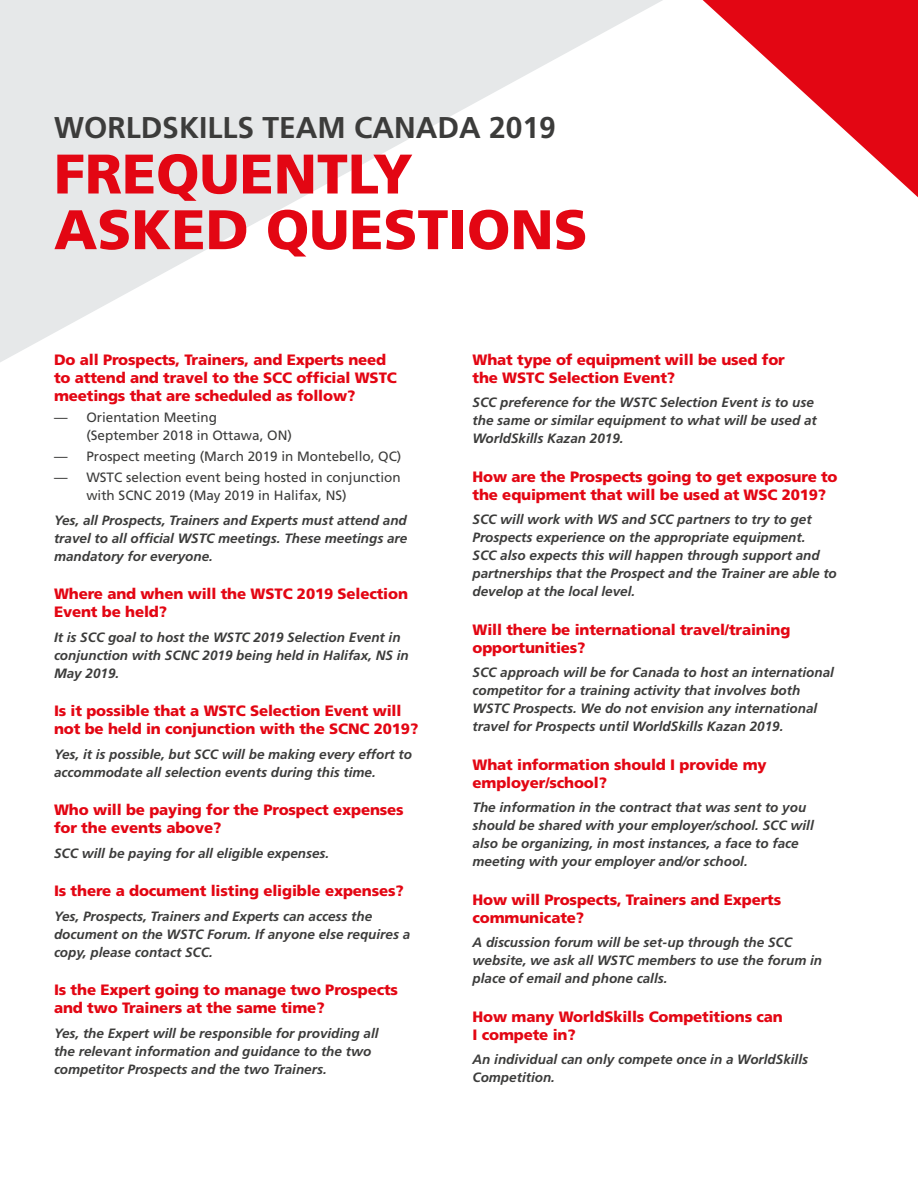
<style>
.page{position:relative;width:918px;height:1188px;background:#fff}
.page>*{position:absolute;margin:0;border:0;box-sizing:border-box;transform-origin:0 0}
.t1{font:900 55.65px/55.7px "Frutiger";color:#e30613}
.t2{font:700 30px "Frutiger";color:#3c3c3b}
.t3{font:900 15px/18px "Frutiger";letter-spacing:-.01em;color:#e30613}
.t4{font:italic 700 13.5px/18px "Frutiger";color:#3c3c3b}
.t5{font:13.5px/18px "Frutiger";color:#3c3c3b}
</style>
<div class="page">
<svg style="left:0;top:0;width:663px;height:362px;fill:#e6e8e9"></svg>
<svg style="left:703px;top:0;width:215px;height:197px"></svg>
<h2 class="t2" style="left:54px;top:110px;width:503px">WORLDSKILLS TEAM CANADA 2019</h2>
<h1 class="t1" style="left:54px;top:145px;width:535px">FREQUENTLY<br>ASKED QUESTIONS</h1>
<p class="t3" style="left:54px;top:350px;width:344px">Do all Prospects, Trainers, and Experts need to attend and travel to the SCC official WSTC meetings that are scheduled as follow?</p>
<p class="t5" style="left:86px;top:408px;width:207px;text-indent:-32px">— Orientation Meeting (September 2018 in Ottawa, ON)</p>
<p class="t5" style="left:54px;top:447px;width:349px">— Prospect meeting (March 2019 in Montebello, QC)</p>
<p class="t5" style="left:86px;top:469px;width:316px;text-indent:-32px">— WSTC selection event being hosted in conjunction with SCNC 2019 (May 2019 in Halifax, NS)</p>
<p class="t4" style="left:54px;top:511px;width:355px;text-align:justify">Yes, all Prospects, Trainers and Experts must attend and travel to all official WSTC meetings. These meetings are mandatory for everyone.</p>
<p class="t3" style="left:54px;top:585px;width:356px">Where and when will the WSTC 2019 Selection<br>Event be held?</p>
<p class="t4" style="left:54px;top:628px;width:356px">It is SCC goal to host the WSTC 2019 Selection Event in conjunction with SCNC 2019 being held in Halifax, NS in<br>May 2019.</p>
<p class="t3" style="left:54px;top:702px;width:366px">Is it possible that a WSTC Selection Event will not be held in conjunction with the SCNC 2019?</p>
<p class="t4" style="left:54px;top:745px;width:360px">Yes, it is possible, but SCC will be making every effort to accommodate all selection events during this time.</p>
<p class="t3" style="left:54px;top:801px;width:351px">Who will be paying for the Prospect expenses for the events above?</p>
<p class="t4" style="left:54px;top:844px;width:277px">SCC will be paying for all eligible expenses.</p>
<p class="t3" style="left:54px;top:882px;width:351px">Is there a document listing eligible expenses?</p>
<p class="t4" style="left:54px;top:907px;width:358px">Yes, Prospects, Trainers and Experts can access the document on the WSTC Forum. If anyone else requires a copy, please contact SCC.</p>
<p class="t3" style="left:54px;top:981px;width:346px">Is the Expert going to manage two Prospects and two Trainers at the same time?</p>
<p class="t4" style="left:54px;top:1024px;width:326px">Yes, the Expert will be responsible for providing all the relevant information and guidance to the two competitor Prospects and the two Trainers.</p>
<p class="t3" style="left:472px;top:350px;width:314px">What type of equipment will be used for the WSTC Selection Event?</p>
<p class="t4" style="left:472px;top:394px;width:346px">SCC preference for the WSTC Selection Event is to use the same or similar equipment to what will be used at<br>WorldSkills Kazan 2019.</p>
<p class="t3" style="left:472px;top:467px;width:367px">How are the Prospects going to get exposure to the equipment that will be used at WSC 2019?</p>
<p class="t4" style="left:472px;top:511px;width:366px">SCC will work with WS and SCC partners to try to get Prospects experience on the appropriate equipment.<br>SCC also expects this will happen through support and partnerships that the Prospect and the Trainer are able to develop at the local level.</p>
<p class="t3" style="left:472px;top:620px;width:319px">Will there be international travel/training opportunities?</p>
<p class="t4" style="left:472px;top:664px;width:363px">SCC approach will be for Canada to host an international competitor for a training activity that involves both WSTC Prospects. We do not envision any international travel for Prospects until WorldSkills Kazan 2019.</p>
<p class="t3" style="left:472px;top:755px;width:296px">What information should I provide my employer/school?</p>
<p class="t4" style="left:472px;top:799px;width:343px">The information in the contract that was sent to you should be shared with your employer/school. SCC will also be organizing, in most instances, a face to face meeting with your employer and/or school.</p>
<p class="t3" style="left:472px;top:890px;width:310px">How will Prospects, Trainers and Experts communicate?</p>
<p class="t4" style="left:472px;top:934px;width:351px">A discussion forum will be set-up through the SCC website, we ask all WSTC members to use the forum in place of email and phone calls.</p>
<p class="t3" style="left:472px;top:1007px;width:312px">How many WorldSkills Competitions can<br>I compete in?</p>
<p class="t4" style="left:472px;top:1051px;width:337px">An individual can only compete once in a WorldSkills<br>Competition.</p>
</div>
